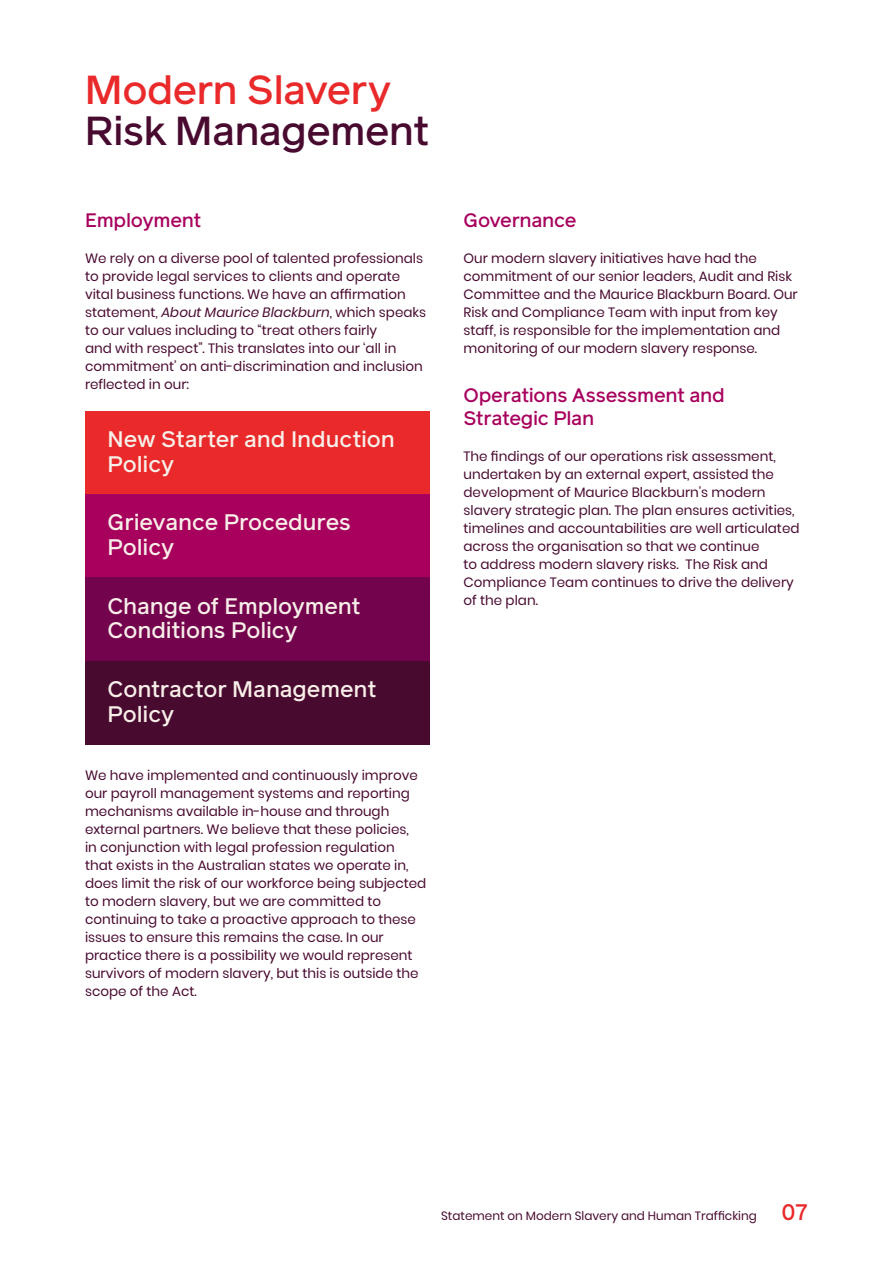
<style>
.page{position:relative;width:893px;height:1263px;background:#fff}
.page>*{position:absolute;margin:0;border:0;box-sizing:border-box;transform-origin:0 0}
.Page_heading_27_27pt{font:500 40.5px/40.5px "Reader Pro";letter-spacing:-.02em;color:#490a30}
.Pull_quote_15_16_5pt{font:500 22.5px/24.8px "Reader Pro";letter-spacing:-.005em;color:#f8efe9}
.Subhead_1_13_15pt{font:500 19.5px/22.5px "Reader Pro";letter-spacing:-.015em;color:#a7015d}
.Body_copy_9_12pt{font:13.5px/18px "Poppins";color:#490a30}
.t1{font:12px "Poppins";color:#490a30}
.s1{color:#e9292a}
.s2{font-style:italic}
.s3{font-family:"Reader Pro";font-weight:500;font-size:22.5px;color:#e9292a}
</style>
<div class="page">
<div style="left:85px;top:411px;width:344px;height:83px;background:#e9292a"></div>
<div style="left:85px;top:494px;width:344px;height:84px;background:#a7015d"></div>
<div style="left:85px;top:578px;width:344px;height:83px;background:#74034e"></div>
<div style="left:85px;top:661px;width:344px;height:83px;background:#490a30"></div>
<p class="Page_heading_27_27pt" style="left:85px;top:69px;width:346px"><span class="s1">Modern Slavery<br></span>Risk Management</p>
<p class="Subhead_1_13_15pt" style="left:85px;top:208px;width:118px">Employment</p>
<p class="Body_copy_9_12pt" style="left:85px;top:249px;width:343px">We rely on a diverse pool of talented professionals to provide legal services to clients and operate vital business functions. We have an affirmation statement, <span class="s2">About Maurice Blackburn</span>, which speaks to our values including to “treat others fairly<br>and with respect”. This translates into our ‘all in commitment’ on anti-discrimination and inclusion reflected in our:</p>
<p class="Pull_quote_15_16_5pt" style="left:108px;top:426px;width:289px">New Starter and Induction<br>Policy</p>
<p class="Pull_quote_15_16_5pt" style="left:108px;top:510px;width:245px">Grievance Procedures<br>Policy</p>
<p class="Pull_quote_15_16_5pt" style="left:108px;top:593px;width:255px">Change of Employment<br>Conditions Policy</p>
<p class="Pull_quote_15_16_5pt" style="left:108px;top:676px;width:270px">Contractor Management<br>Policy</p>
<p class="Body_copy_9_12pt" style="left:85px;top:766px;width:343px">We have implemented and continuously improve our payroll management systems and reporting mechanisms available in-house and through external partners. We believe that these policies,<br>in conjunction with legal profession regulation<br>that exists in the Australian states we operate in, does limit the risk of our workforce being subjected to modern slavery, but we are committed to continuing to take a proactive approach to these issues to ensure this remains the case. In our practice there is a possibility we would represent survivors of modern slavery, but this is outside the scope of the Act.</p>
<p class="Subhead_1_13_15pt" style="left:463px;top:208px;width:115px">Governance</p>
<p class="Body_copy_9_12pt" style="left:463px;top:249px;width:336px">Our modern slavery initiatives have had the commitment of our senior leaders, Audit and Risk Committee and the Maurice Blackburn Board. Our Risk and Compliance Team with input from key staff, is responsible for the implementation and monitoring of our modern slavery response.</p>
<p class="Subhead_1_13_15pt" style="left:463px;top:384px;width:263px">Operations Assessment and<br>Strategic Plan</p>
<p class="Body_copy_9_12pt" style="left:463px;top:447px;width:338px">The findings of our operations risk assessment, undertaken by an external expert, assisted the development of Maurice Blackburn’s modern slavery strategic plan. The plan ensures activities, timelines and accountabilities are well articulated across the organisation so that we continue<br>to address modern slavery risks. The Risk and Compliance Team continues to drive the delivery of the plan.</p>
<p class="t1" style="left:441px;top:1209px;width:368px">Statement on Modern Slavery and Human Trafficking <span class="s3">07</span></p>
</div>
